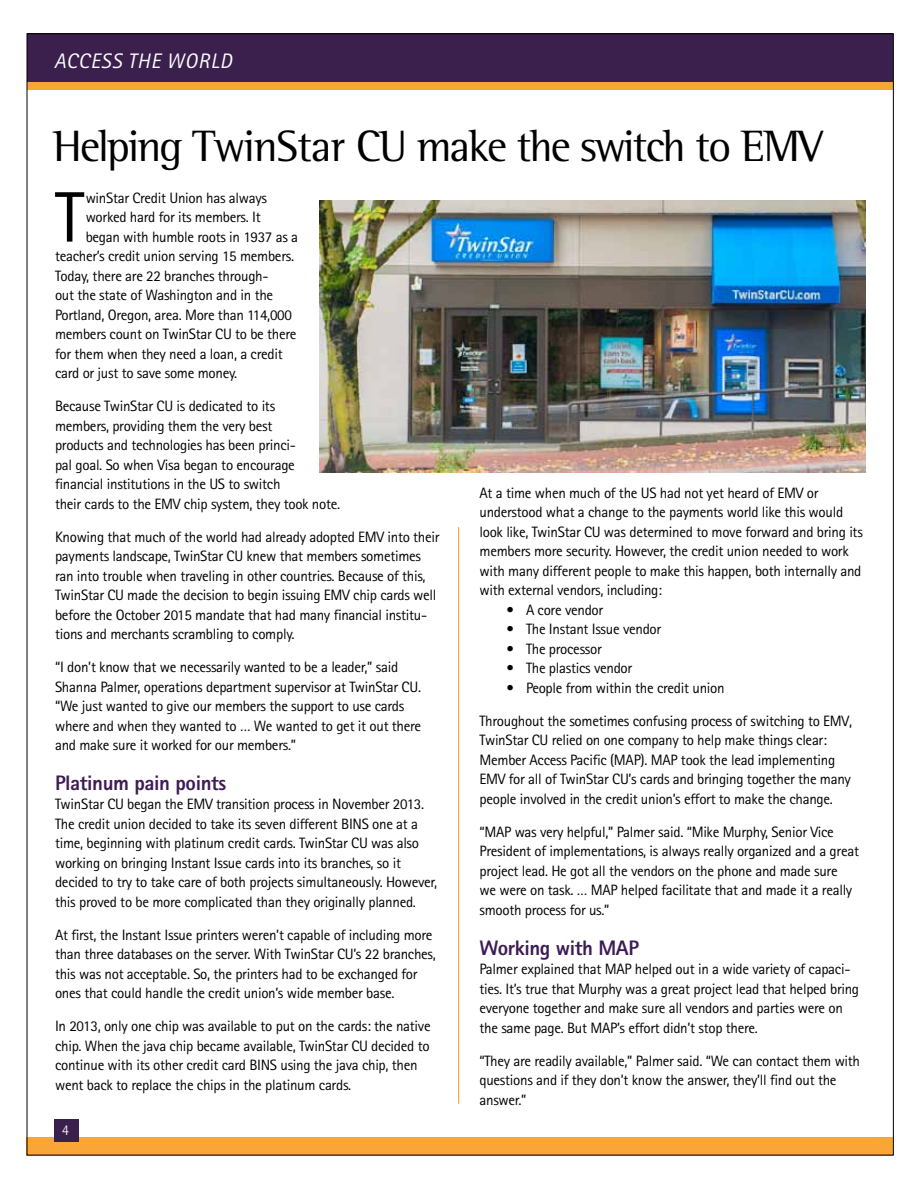
<style>
.page{position:relative;width:918px;height:1188px;background:#fff}
.page>*{position:absolute;margin:0;border:0;box-sizing:border-box;transform-origin:0 0}
.t1{font:71.55px "Rotis Sans Serif Std";color:#000}
.t2{font:45px "Rotis Semi Serif Std";letter-spacing:-.045em;color:#000}
.t3{font:800 21px "Rotis Sans Serif Std";letter-spacing:-.02em;color:#3d1c54}
.t4{font:italic 21px "Rotis Sans Serif Std";letter-spacing:.04em;color:#fff}
.t5{font:15px/19.5px "Rotis Sans Serif Std";letter-spacing:-.02em;color:#000}
.t6{font:300 15px "Rotis Sans Serif Std";color:#fff}
</style>
<div class="page">
<div style="left:27px;top:33px;width:866px;height:57px;background:#faa636"></div>
<div style="left:27px;top:33px;width:866px;height:49px;background:#3b1f4d"></div>
<div style="left:27px;top:1137px;width:866px;height:18px;background:#faa636"></div>
<div style="left:54px;top:1120px;width:25px;height:22px;background:#3b1f4d"></div>
<img style="left:320px;top:201px;width:545px;height:271px">
<hr style="left:458px;top:527px;width:1px;height:577px;background:#f99f1c">
<h3 class="t4" style="left:54px;top:49px;width:179px">ACCESS THE WORLD</h3>
<h2 class="t2" style="left:53px;top:120px;width:772px">Helping TwinStar CU make the switch to EMV</h2>
<h1 class="t1" style="left:55px;top:175px;width:31px">T</h1>
<p class="t5" style="left:86px;top:188px;width:183px">winStar Credit Union has always</p>
<p class="t5" style="left:86px;top:207px;width:177px">worked hard for its members. It</p>
<p class="t5" style="left:86px;top:227px;width:214px">began with humble roots in 1937 as a</p>
<p class="t5" style="left:55px;top:246px;width:241px">teacher’s credit union serving 15 members.</p>
<p class="t5" style="left:55px;top:266px;width:215px">Today, there are 22 branches through-</p>
<p class="t5" style="left:55px;top:285px;width:220px">out the state of Washington and in the</p>
<p class="t5" style="left:55px;top:305px;width:238px">Portland, Oregon, area. More than 114,000</p>
<p class="t5" style="left:55px;top:324px;width:243px">members count on TwinStar CU to be there</p>
<p class="t5" style="left:55px;top:344px;width:229px">for them when they need a loan, a credit</p>
<p class="t5" style="left:55px;top:363px;width:184px">card or just to save some money.</p>
<p class="t5" style="left:55px;top:396px;width:287px">Because TwinStar CU is dedicated to its<br>members, providing them the very best<br>products and technologies has been princi-<br>pal goal. So when Visa began to encourage financial institutions in the US to switch<br>their cards to the EMV chip system, they took note.</p>
<p class="t5" style="left:55px;top:527px;width:386px">Knowing that much of the world had already adopted EMV into their payments landscape, TwinStar CU knew that members sometimes ran into trouble when traveling in other countries. Because of this, TwinStar CU made the decision to begin issuing EMV chip cards well before the October 2015 mandate that had many financial institu&shy;tions and merchants scrambling to comply.</p>
<p class="t5" style="left:55px;top:657px;width:368px">“I don’t know that we necessarily wanted to be a leader,” said Shanna Palmer, operations department supervisor at TwinStar CU. “We just wanted to give our members the support to use cards where and when they wanted to … We wanted to get it out there and make sure it worked for our members.”</p>
<h3 class="t3" style="left:55px;top:769px;width:173px">Platinum pain points</h3>
<p class="t5" style="left:55px;top:794px;width:384px">TwinStar CU began the EMV transition process in November 2013.<br>The credit union decided to take its seven different BINS one at a time, beginning with platinum credit cards. TwinStar CU was also working on bringing Instant Issue cards into its branches, so it decided to try to take care of both projects simultaneously. However, this proved to be more complicated than they originally planned.</p>
<p class="t5" style="left:55px;top:925px;width:382px">At first, the Instant Issue printers weren’t capable of including more than three databases on the server. With TwinStar CU’s 22 branches, this was not acceptable. So, the printers had to be exchanged for ones that could handle the credit union’s wide member base.</p>
<p class="t5" style="left:55px;top:1016px;width:377px">In 2013, only one chip was available to put on the cards: the native chip. When the java chip became available, TwinStar CU decided to continue with its other credit card BINS using the java chip, then went back to replace the chips in the platinum cards.</p>
<p class="t6" style="left:62px;top:1122px;width:9px">4</p>
<p class="t5" style="left:480px;top:483px;width:385px">At a time when much of the US had not yet heard of EMV or understood what a change to the payments world like this would look like, TwinStar CU was determined to move forward and bring its members more security. However, the credit union needed to work with many different people to make this happen, both internally and with external vendors, including:</p>
<p class="t5" style="left:507px;top:600px;width:98px">• A core vendor</p>
<p class="t5" style="left:507px;top:620px;width:156px">• The Instant Issue vendor</p>
<p class="t5" style="left:507px;top:639px;width:97px">• The processor</p>
<p class="t5" style="left:507px;top:659px;width:127px">• The plastics vendor</p>
<p class="t5" style="left:507px;top:678px;width:220px">• People from within the credit union</p>
<p class="t5" style="left:480px;top:711px;width:374px">Throughout the sometimes confusing process of switching to EMV, TwinStar CU relied on one company to help make things clear:<br>Member Access Pacific (MAP). MAP took the lead implementing EMV for all of TwinStar CU’s cards and bringing together the many people involved in the credit union’s effort to make the change.</p>
<p class="t5" style="left:480px;top:822px;width:381px">“MAP was very helpful,” Palmer said. “Mike Murphy, Senior Vice President of implementations, is always really organized and a great project lead. He got all the vendors on the phone and made sure<br>we were on task. … MAP helped facilitate that and made it a really smooth process for us.”</p>
<h3 class="t3" style="left:480px;top:934px;width:161px">Working with MAP</h3>
<p class="t5" style="left:480px;top:959px;width:381px">Palmer explained that MAP helped out in a wide variety of capaci&shy;ties. It’s true that Murphy was a great project lead that helped bring everyone together and make sure all vendors and parties were on the same page. But MAP’s effort didn’t stop there.</p>
<p class="t5" style="left:480px;top:1051px;width:382px">“They are readily available,” Palmer said. “We can contact them with questions and if they don’t know the answer, they’ll find out the answer.”</p>
</div>
